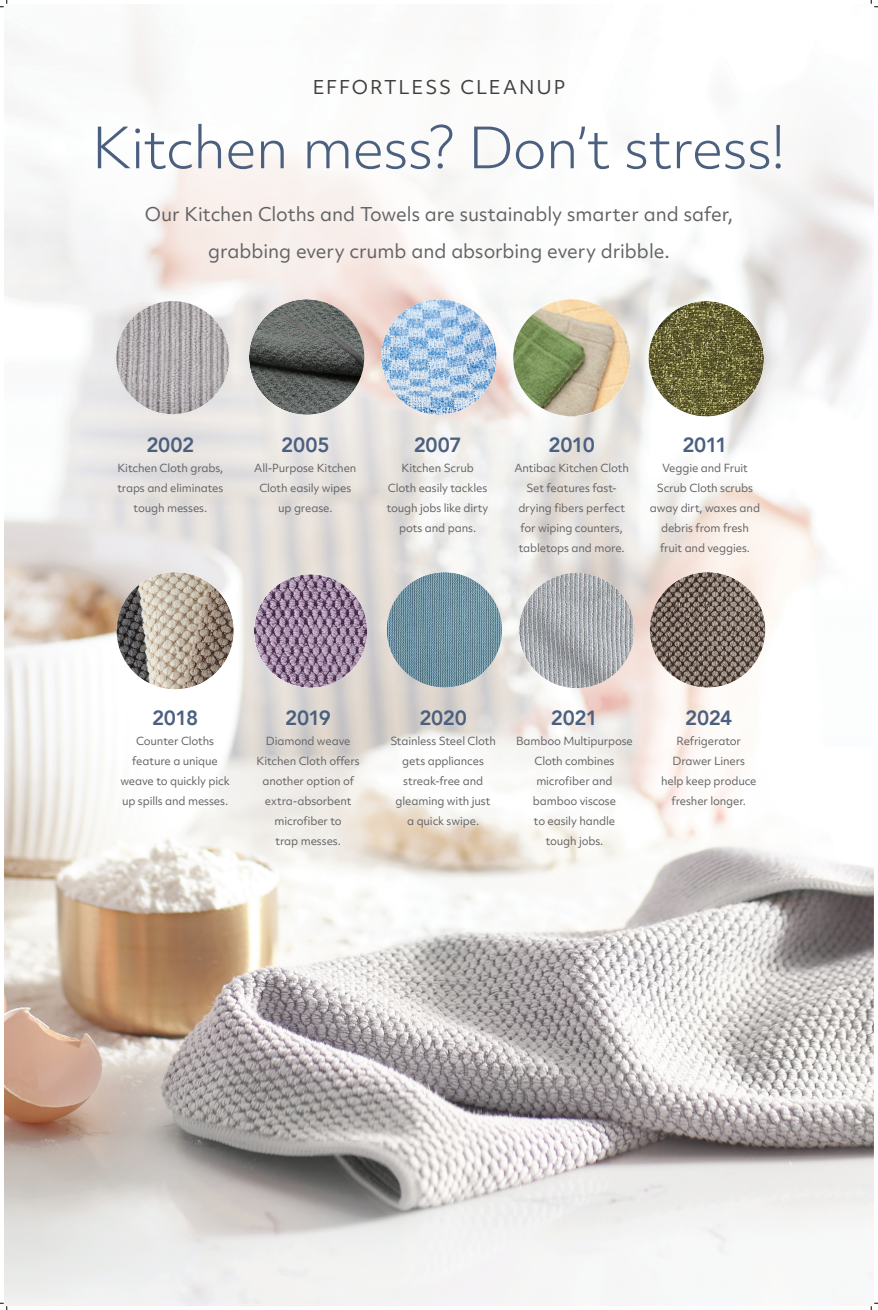
<style>
.page{position:relative;width:878px;height:1310px;background:#fff}
.page>*{position:absolute;margin:0;border:0;box-sizing:border-box;transform-origin:0 0}
.t1{font:300 54.75px "Objektiv Mk 2";letter-spacing:-.015em;color:#4b5f7f}
.t2{font:800 20.5px "Avenir";letter-spacing:-.02em;color:#4b5f7f}
.t3{font:18.25px/36.8px "Objektiv Mk 2";letter-spacing:-.005em;color:#636366;text-align:center}
.t4{font:18.25px "Objektiv Mk 2";letter-spacing:.1em;color:#3e3e3f}
.t5{font:10.75px/20px "Objektiv Mk 2";letter-spacing:-.015em;color:#636366;text-align:center}
</style>
<div class="page">
<img style="left:5px;top:6px;width:868px;height:1299px">
<img style="left:117px;top:572px;width:117px;height:117px;border-radius:58px">
<div style="left:38px;top:21px;width:801px;height:300px;background:#fff;opacity:.41"></div>
<img style="left:116px;top:301px;width:113px;height:113px;border-radius:57px">
<img style="left:254px;top:574px;width:113px;height:113px;border-radius:56px">
<img style="left:513px;top:299px;width:117px;height:117px;border-radius:58px">
<img style="left:648px;top:301px;width:115px;height:115px;border-radius:58px">
<img style="left:650px;top:572px;width:115px;height:115px;border-radius:58px">
<img style="left:249px;top:299px;width:115px;height:116px;border-radius:58px">
<img style="left:387px;top:572px;width:115px;height:115px;border-radius:58px">
<img style="left:381px;top:299px;width:115px;height:116px;border-radius:58px">
<img style="left:519px;top:573px;width:115px;height:115px;border-radius:58px">
<svg style="left:0;top:0;width:8px;height:8px"></svg>
<svg style="left:0;top:1303px;width:8px;height:6px"></svg>
<svg style="left:871px;top:0;width:7px;height:8px"></svg>
<h3 class="t4" style="left:312px;top:75px;width:254px">EFFORTLESS CLEANUP</h3>
<h1 class="t1" style="left:92px;top:110px;width:695px">Kitchen mess? Don’t stress!</h1>
<h3 class="t3" style="left:145px;top:196px;width:589px">Our Kitchen Cloths and Towels are sustainably smarter and safer, grabbing every crumb and absorbing every dribble.</h3>
<h2 class="t2" style="left:146px;top:429px;width:49px">2002</h2>
<p class="t5" style="left:117px;top:458px;width:108px">Kitchen Cloth grabs, traps and eliminates tough messes.</p>
<h2 class="t2" style="left:281px;top:429px;width:50px">2005</h2>
<p class="t5" style="left:254px;top:458px;width:104px;line-height:20.1px">All-Purpose Kitchen<br>Cloth easily wipes up grease.</p>
<h2 class="t2" style="left:413px;top:429px;width:49px">2007</h2>
<p class="t5" style="left:386px;top:458px;width:103px">Kitchen Scrub<br>Cloth easily tackles tough jobs like dirty pots and pans.</p>
<h2 class="t2" style="left:548px;top:429px;width:48px">2010</h2>
<p class="t5" style="left:514px;top:458px;width:116px">Antibac Kitchen Cloth<br>Set features fast&shy;drying fibers perfect for wiping counters, tabletops and more.</p>
<h2 class="t2" style="left:682px;top:429px;width:47px">2011</h2>
<p class="t5" style="left:650px;top:458px;width:112px">Veggie and Fruit<br>Scrub Cloth scrubs away dirt, waxes and debris from fresh fruit and veggies.</p>
<h2 class="t2" style="left:152px;top:701px;width:47px">2018</h2>
<p class="t5" style="left:120px;top:730px;width:111px">Counter Cloths feature a unique weave to quickly pick up spills and messes.</p>
<h2 class="t2" style="left:285px;top:702px;width:47px">2019</h2>
<p class="t5" style="left:256px;top:731px;width:105px">Diamond weave<br>Kitchen Cloth offers another option of extra-absorbent microfiber to<br>trap messes.</p>
<h2 class="t2" style="left:419px;top:702px;width:49px">2020</h2>
<p class="t5" style="left:390px;top:731px;width:107px">Stainless Steel Cloth gets appliances streak-free and gleaming with just<br>a quick swipe.</p>
<h2 class="t2" style="left:551px;top:702px;width:49px">2021</h2>
<p class="t5" style="left:516px;top:731px;width:118px">Bamboo Multipurpose<br>Cloth combines microfiber and bamboo viscose<br>to easily handle<br>tough jobs.</p>
<h2 class="t2" style="left:685px;top:701px;width:49px">2024</h2>
<p class="t5" style="left:661px;top:730px;width:97px">Refrigerator<br>Drawer Liners help keep produce fresher longer.</p>
</div>
